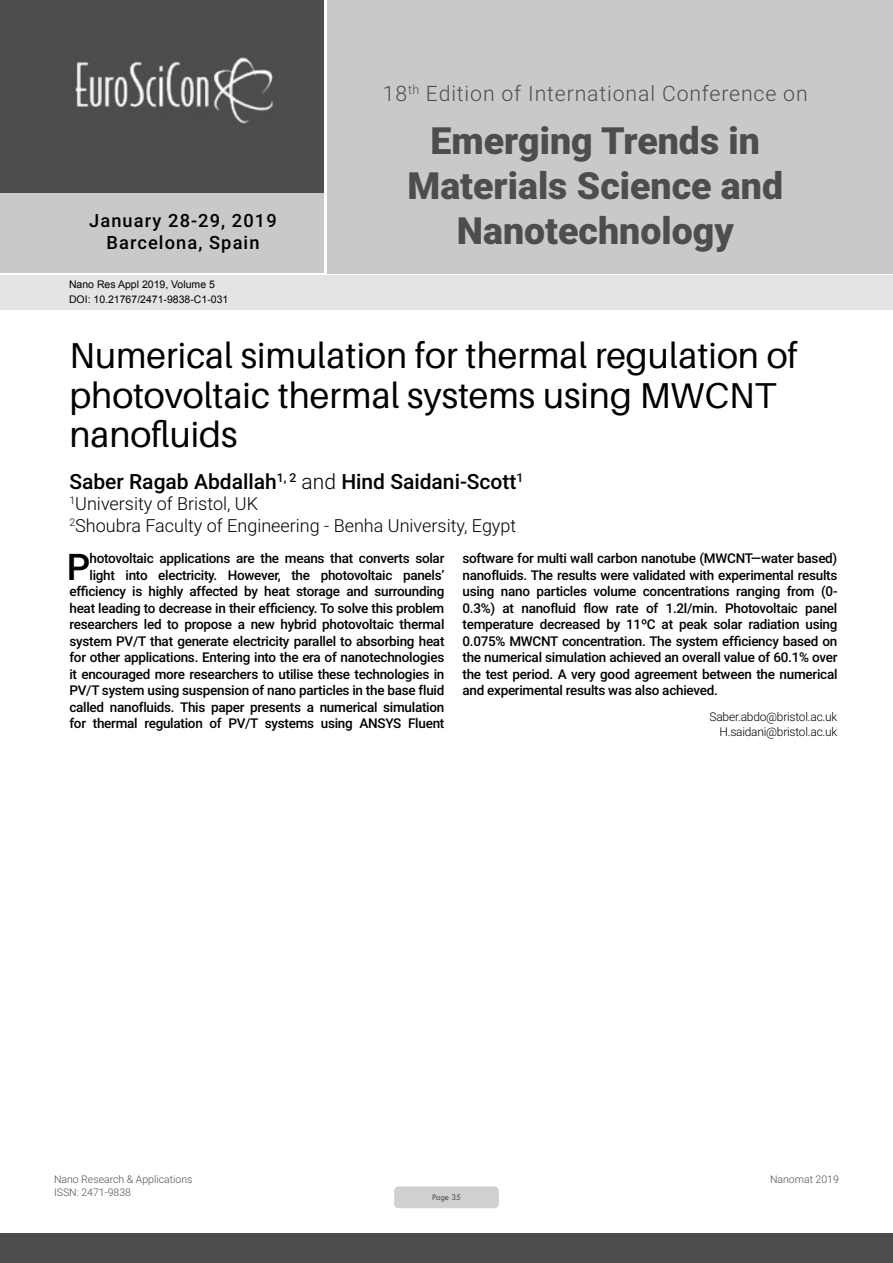
<style>
.page{position:relative;width:893px;height:1263px;background:#fff}
.page>*{position:absolute;margin:0;border:0;box-sizing:border-box;transform-origin:0 0}
.t1{font:900 37.5px/45px "Roboto";color:#4d4d4f;text-align:center}
.t2{font:500 36.75px "Roboto";color:#000}
.t3{font:36px/39.6px "Aileron";color:#000}
.t4{font:300 21.3px "Roboto";letter-spacing:.04em;color:#4d4d4f}
.t5{font:500 21px "Roboto";color:#000}
.t6{font:500 18.3px/21.9px "Roboto";letter-spacing:.06em;color:#000;text-align:center}
.t7{font:300 18px/21.6px "Roboto";color:#000}
.t8{font:500 13.5px/16.5px "Roboto";letter-spacing:-.02em;color:#000;text-align:right}
.t9{font:300 12px/15px "Roboto";letter-spacing:-.02em;color:#000;text-align:right}
.t10{font:10.5px/14.4px "Arial";color:#000}
.t11{font:300 10.5px "Roboto";color:#4d4d4f}
.t12{font:9px "Tw Cen";letter-spacing:-.02em;color:#4d4d4f;scale:.95 1}
.s1{font-weight:300}
</style>
<div class="page">
<div style="left:0;top:0;width:323px;height:193px;background:#4d4d4f"></div>
<div style="left:1px;top:193px;width:323px;height:80px;background:#c9c9ca"></div>
<div style="left:327px;top:0;width:566px;height:273px;background:#c9c9ca"></div>
<img style="left:75px;top:57px;width:199px;height:67px">
<div style="left:0;top:1233px;width:893px;height:30px;background:#4d4d4f"></div>
<div style="left:1px;top:275px;width:892px;height:35px;background:#e4e4e4"></div>
<div style="left:394px;top:1186px;width:105px;height:22px;background:#cfd0d2;border-radius:4px"></div>
<h3 class="t6" style="left:89px;top:209px;width:189px">January 28-29, 2019<br>Barcelona, Spain</h3>
<p class="t10" style="left:69px;top:278px;width:161px">Nano Res Appl 2019, Volume 5<br>DOI: 10.21767/2471-9838-C1-031</p>
<h3 class="t4" style="left:383px;top:78px;width:426px">18<sup>th</sup> Edition of International Conference on</h3>
<h1 class="t1" style="left:407px;top:117px;width:377px">Emerging Trends in<br>Materials Science and<br>Nanotechnology</h1>
<h3 class="t3" style="left:69px;top:336px;width:730px">Numerical simulation for thermal regulation of photovoltaic thermal systems using MWCNT nanofluids</h3>
<h3 class="t5" style="left:69px;top:466px;width:455px">Saber Ragab Abdallah<sup>1,</sup> <sup>2</sup> <span class="s1">and</span> Hind Saidani-Scott<sup>1</sup></h3>
<h3 class="t7" style="left:69px;top:492px;width:448px"><sup>1</sup>University of Bristol, UK<br><sup>2</sup>Shoubra Faculty of Engineering - Benha University, Egypt</h3>
<p class="t8" style="left:69px;top:550px;width:377px">hotovoltaic applications are the means that converts solar light into electricity. However, the photovoltaic panels’ efficiency is highly affected by heat storage and surrounding heat leading to decrease in their efficiency. To solve this problem researchers led to propose a new hybrid photovoltaic thermal system PV/T that generate electricity parallel to absorbing heat for other applications. Entering into the era of nanotechnologies it encouraged more researchers to utilise these technologies in PV/T system using suspension of nano particles in the base fluid called nanofluids. This paper presents a numerical simulation for thermal regulation of PV/T systems using ANSYS Fluent</p>
<p class="t8" style="left:462px;top:550px;width:377px;text-align:justify">software for multi wall carbon nanotube (MWCNT—water based) nanofluids. The results were validated with experimental results using nano particles volume concentrations ranging from (0- 0.3%) at nanofluid flow rate of 1.2l/min. Photovoltaic panel temperature decreased by 11ºC at peak solar radiation using 0.075% MWCNT concentration. The system efficiency based on the numerical simulation achieved an overall value of 60.1% over the test period. A very good agreement between the numerical and experimental results was also achieved.</p>
<h2 class="t2" style="left:67px;top:541px;width:25px">P</h2>
<p class="t9" style="left:710px;top:709px;width:129px">Saber.abdo@bristol.ac.uk<br>H.saidani@bristol.ac.uk</p>
<p class="t11" style="left:54px;top:1172px;width:140px">Nano Research &amp; Applications</p>
<p class="t11" style="left:770px;top:1172px;width:70px">Nanomat 2019</p>
<p class="t11" style="left:54px;top:1185px;width:78px">ISSN: 2471-9838</p>
<p class="t12" style="left:432px;top:1192px;width:32px">Page 35</p>
</div>
